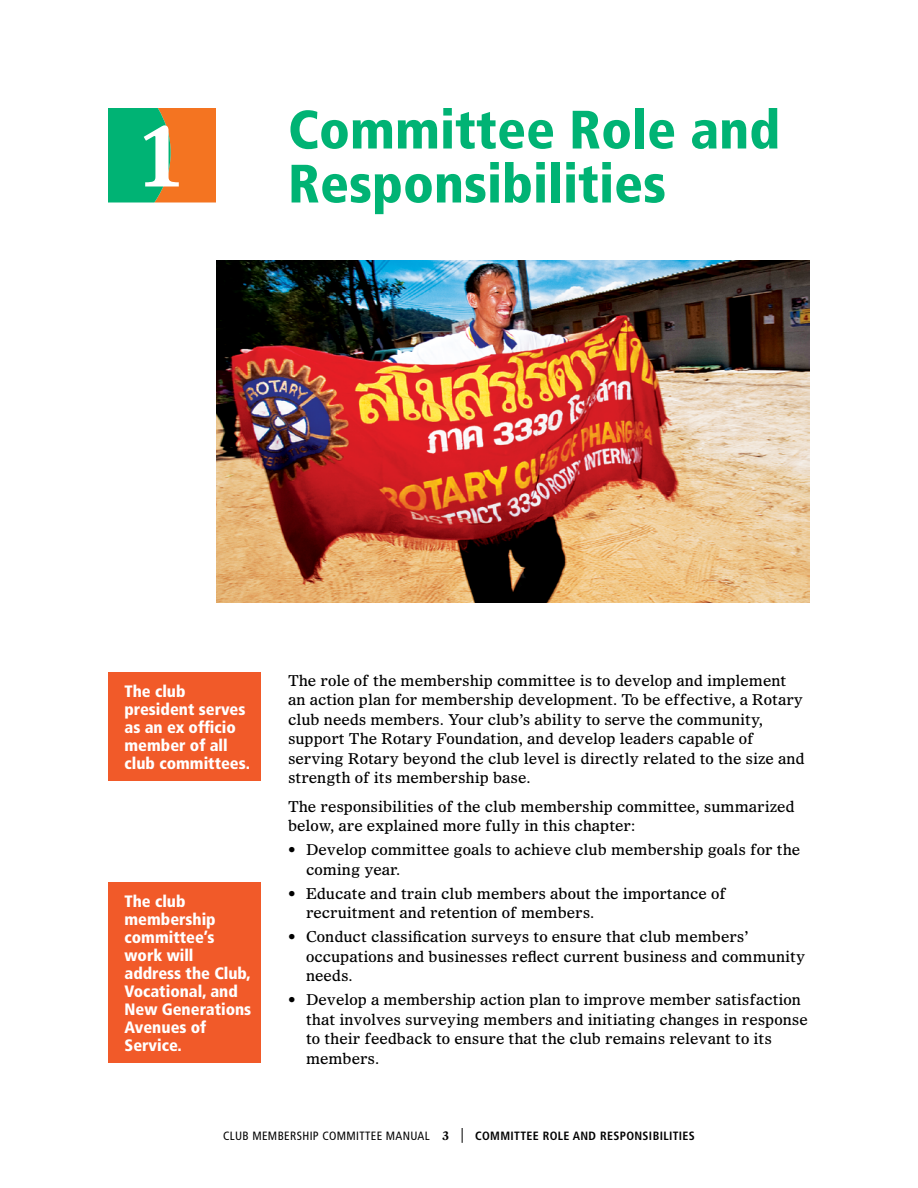
<style>
.page{position:relative;width:918px;height:1188px;background:#fff}
.page>*{position:absolute;margin:0;border:0;box-sizing:border-box;transform-origin:0 0}
.t1{font:700 84px "Olympian LT Std";color:#fff}
.t2{font:900 condensed 54px/54px "Frutiger LT Std";color:#00b374}
.t3{font:900 condensed 16.5px/18px "Frutiger LT Std";color:#fff}
.t4{font:15px/19.5px "Olympian LT Std";color:#000}
.t5{font:700 condensed 12px "Frutiger LT Std";letter-spacing:.03em;color:#000}
.t6{font:condensed 12px "Frutiger LT Std";letter-spacing:.03em;color:#000}
.s1{font-family:"Olympian LT Std";font-weight:700;font-stretch:normal}
</style>
<div class="page">
<img style="left:216px;top:261px;width:594px;height:342px">
<svg style="left:108px;top:108px;width:108px;height:94px;background:#70964e"></svg>
<div style="left:108px;top:672px;width:153px;height:109px;background:#f15a29"></div>
<div style="left:108px;top:882px;width:153px;height:181px;background:#f15a29"></div>
<svg style="left:462px;top:1128px;width:1px;height:15px"></svg>
<h1 class="t1" style="left:139px;top:104px;width:48px">1</h1>
<h2 class="t2" style="left:288px;top:103px;width:494px">Committee Role and<br>Responsibilities</h2>
<p class="t3" style="left:124px;top:682px;width:127px">The club president serves as an ex officio member of all club committees.</p>
<p class="t3" style="left:124px;top:892px;width:128px">The club membership committee’s work will address the Club,<br>Vocational, and<br>New Generations<br>Avenues of<br>Service.</p>
<p class="t4" style="left:288px;top:670px;width:518px">The role of the membership committee is to develop and implement an action plan for membership development. To be effective, a Rotary club needs members. Your club’s ability to serve the community, support The Rotary Foundation, and develop leaders capable of serving Rotary beyond the club level is directly related to the size and strength of its membership base.</p>
<p class="t4" style="left:288px;top:796px;width:508px">The responsibilities of the club membership committee, summarized below, are explained more fully in this chapter:</p>
<p class="t4" style="left:306px;top:840px;width:496px;text-indent:-18px">• Develop committee goals to achieve club membership goals for the coming year.</p>
<p class="t4" style="left:306px;top:883px;width:422px;text-indent:-18px">• Educate and train club members about the importance of recruitment and retention of members.</p>
<p class="t4" style="left:306px;top:927px;width:501px;text-indent:-18px">• Conduct classification surveys to ensure that club members’ occupations and businesses reflect current business and community needs.</p>
<p class="t4" style="left:306px;top:990px;width:503px;text-indent:-18px">• Develop a membership action plan to improve member satisfaction that involves surveying members and initiating changes in response to their feedback to ensure that the club remains relevant to its members.</p>
<p class="t6" style="left:223px;top:1129px;width:228px">CLUB MEMBERSHIP COMMITTEE MANUAL <span class="s1">3</span></p>
<p class="t5" style="left:475px;top:1129px;width:9px">COMMITT</p>
<p class="t5" style="left:527px;top:1129px;width:55px">EE ROLE AND</p>
<p class="t5" style="left:600px;top:1129px;width:96px">RESPONSIBILITIES</p>
</div>
